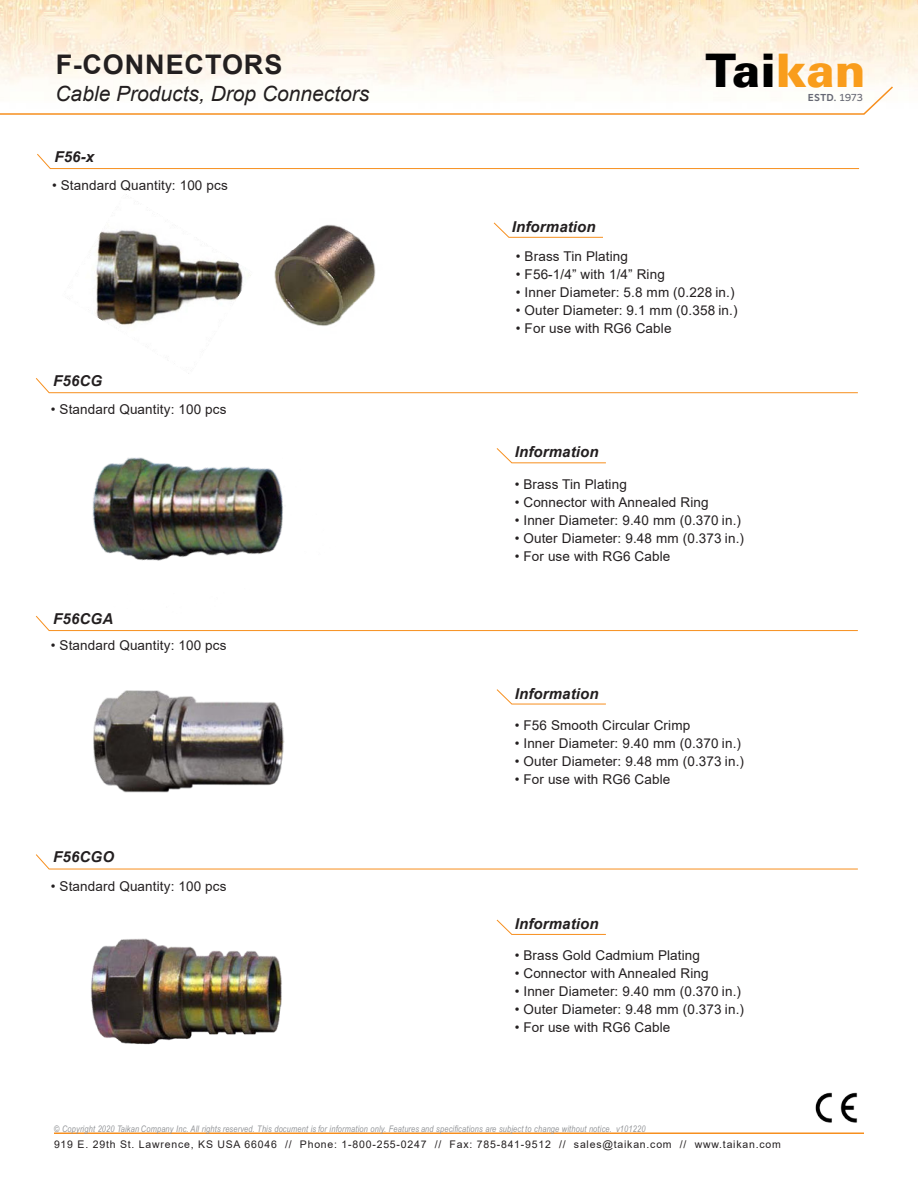
<style>
.page{position:relative;width:918px;height:1188px;background:#fff}
.page>*{position:absolute;margin:0;border:0;box-sizing:border-box;transform-origin:0 0}
.t1{font:900 46.2px "Univers";color:#000}
.t2{font:700 27px "Arial";letter-spacing:.035em;color:#231f20}
.t3{font:italic 21px "Arial";color:#231f20}
.t4{font:italic 700 15px "Arial";letter-spacing:.01em;color:#231f20}
.t5{font:13.5px "Arial";letter-spacing:.01em;color:#231f20}
.t6{font:10.5px "Arial";letter-spacing:.075em;color:#231f20}
.t7{font:700 10.05px "Motiva Sans";color:#666874}
.t8{font:italic 9px "Arial Narrow";letter-spacing:.02em;color:#939598}
.s1{color:#f99d1c}
.s2{font-weight:400}
</style>
<div class="page">
<hr style="left:54px;top:1132px;width:810px;height:2px;background:#f78f1e">
<img style="left:0;top:0;width:918px;height:85px">
<svg style="left:0;top:85px;width:893px;height:30px"></svg>
<img style="left:815px;top:1092px;width:43px;height:31px">
<svg style="left:35px;top:378px;width:823px;height:15px"></svg>
<img style="left:93px;top:458px;width:190px;height:103px">
<svg style="left:37px;top:153px;width:823px;height:16px"></svg>
<svg style="left:493px;top:222px;width:110px;height:16px"></svg>
<img style="left:95px;top:194px;width:132px;height:180px">
<img style="left:94px;top:691px;width:191px;height:102px">
<svg style="left:35px;top:615px;width:823px;height:16px"></svg>
<svg style="left:36px;top:854px;width:822px;height:16px"></svg>
<img style="left:91px;top:938px;width:191px;height:107px">
<img style="left:227px;top:224px;width:149px;height:102px">
<svg style="left:496px;top:448px;width:110px;height:16px"></svg>
<svg style="left:496px;top:689px;width:110px;height:16px"></svg>
<svg style="left:496px;top:919px;width:110px;height:16px"></svg>
<h2 class="t2" style="left:56px;top:54px;width:228px">F-CONNECTORS</h2>
<h3 class="t3" style="left:56px;top:85px;width:315px">Cable Products, Drop Connectors</h3>
<p class="t4" style="left:55px;top:151px;width:41px">F56-x</p>
<p class="t5" style="left:52px;top:181px;width:177px">• Standard Quantity: 100 pcs</p>
<p class="t4" style="left:53px;top:375px;width:50px">F56CG</p>
<p class="t5" style="left:51px;top:404px;width:177px">• Standard Quantity: 100 pcs</p>
<p class="t4" style="left:53px;top:613px;width:61px">F56CGA</p>
<p class="t5" style="left:51px;top:640px;width:177px">• Standard Quantity: 100 pcs</p>
<p class="t4" style="left:53px;top:851px;width:62px">F56CGO</p>
<p class="t5" style="left:51px;top:881px;width:177px">• Standard Quantity: 100 pcs</p>
<p class="t4" style="left:512px;top:221px;width:86px">Information</p>
<h1 class="t1" style="left:706px;top:54px;width:162px">Tai<span class="s1">kan</span></h1>
<p class="t7" style="left:808px;top:94px;width:57px">ESTD. <span class="s2">1973</span></p>
<p class="t5" style="left:516px;top:251px;width:114px">• Brass Tin Plating</p>
<p class="t5" style="left:516px;top:269px;width:151px">• F56-1/4” with 1/4” Ring</p>
<p class="t5" style="left:516px;top:287px;width:220px">• Inner Diameter: 5.8 mm (0.228 in.)</p>
<p class="t5" style="left:516px;top:305px;width:223px">• Outer Diameter: 9.1 mm (0.358 in.)</p>
<p class="t5" style="left:516px;top:323px;width:157px">• For use with RG6 Cable</p>
<p class="t4" style="left:515px;top:446px;width:86px">Information</p>
<p class="t5" style="left:515px;top:479px;width:114px">• Brass Tin Plating</p>
<p class="t5" style="left:515px;top:497px;width:195px">• Connector with Annealed Ring</p>
<p class="t5" style="left:515px;top:515px;width:228px">• Inner Diameter: 9.40 mm (0.370 in.)</p>
<p class="t5" style="left:515px;top:533px;width:231px">• Outer Diameter: 9.48 mm (0.373 in.)</p>
<p class="t5" style="left:515px;top:551px;width:157px">• For use with RG6 Cable</p>
<p class="t4" style="left:515px;top:688px;width:86px">Information</p>
<p class="t5" style="left:515px;top:720px;width:177px">• F56 Smooth Circular Crimp</p>
<p class="t5" style="left:515px;top:738px;width:228px">• Inner Diameter: 9.40 mm (0.370 in.)</p>
<p class="t5" style="left:515px;top:756px;width:231px">• Outer Diameter: 9.48 mm (0.373 in.)</p>
<p class="t5" style="left:515px;top:774px;width:157px">• For use with RG6 Cable</p>
<p class="t4" style="left:515px;top:918px;width:86px">Information</p>
<p class="t5" style="left:515px;top:951px;width:187px">• Brass Gold Cadmium Plating</p>
<p class="t5" style="left:515px;top:969px;width:195px">• Connector with Annealed Ring</p>
<p class="t5" style="left:515px;top:987px;width:228px">• Inner Diameter: 9.40 mm (0.370 in.)</p>
<p class="t5" style="left:515px;top:1005px;width:231px">• Outer Diameter: 9.48 mm (0.373 in.)</p>
<p class="t5" style="left:515px;top:1023px;width:157px">• For use with RG6 Cable</p>
<p class="t8" style="left:54px;top:1125px;width:593px">© Copyright 2020 Taikan Company Inc. All rights reserved. This document is for information only. Features and specifications are subject to change without notice. v101220</p>
<p class="t6" style="left:54px;top:1140px;width:728px">919 E. 29th St. Lawrence, KS USA 66046 // Phone: 1-800-255-0247 // Fax: 785-841-9512 // sales@taikan.com // www.taikan.com</p>
</div>
